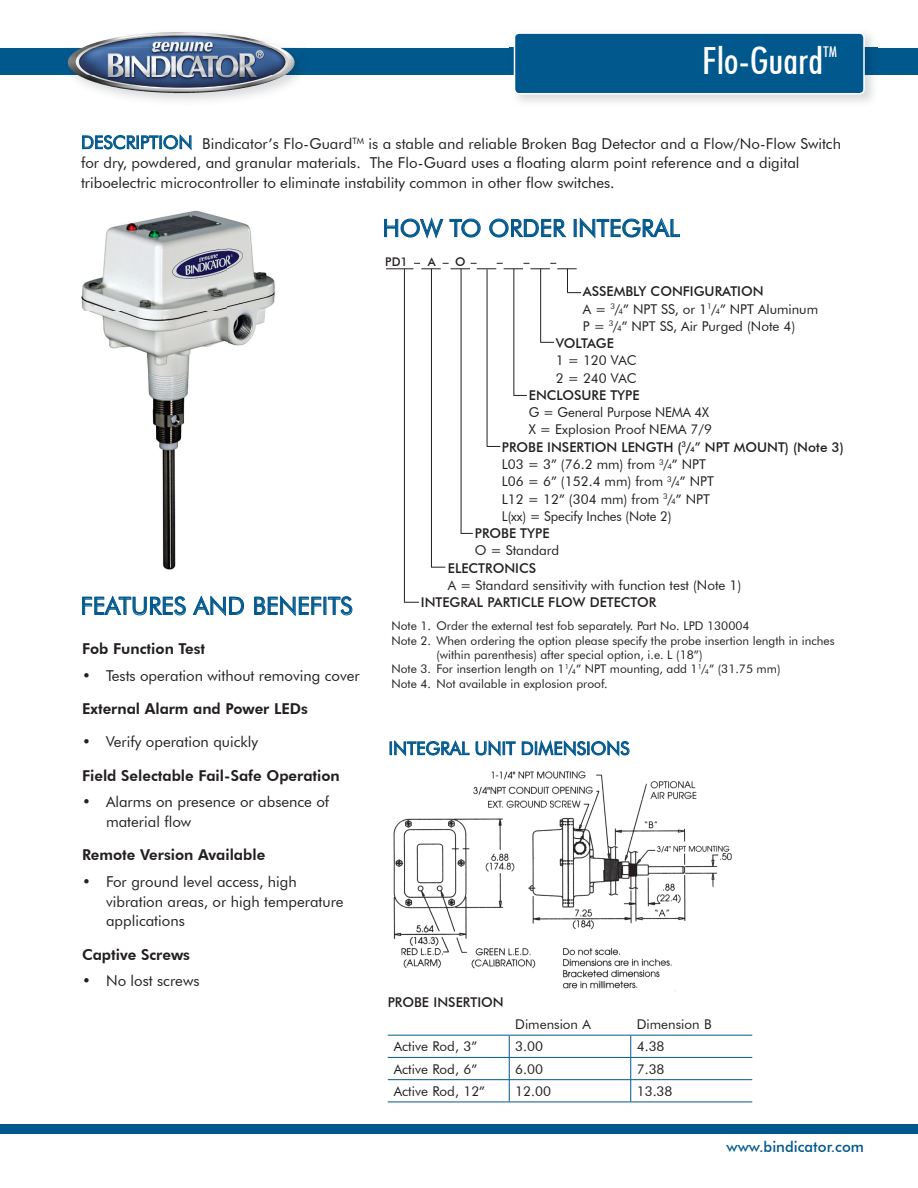
<style>
.page{position:relative;width:918px;height:1188px;background:#fff}
.page>*{position:absolute;margin:0;border:0;box-sizing:border-box;transform-origin:0 0}
.t1{font:500 condensed 37.5px "Futura BT";color:#fff}
.t2{font:24px "Futura BT";color:#01588d}
.t3{font:18px "Futura BT";color:#01588d}
.t4{font:15px/19.8px "Futura BT";color:#231f20}
.t5{font:800 15px "Futura BT";color:#231f20}
.t6{font:500 15px "Futura BT";color:#01588d}
.t7{font:500 condensed 14.85px "Futura BT";color:#fff}
.t8{font:13.5px/17.2px "Futura BT";color:#231f20}
.t9{font:500 13.5px "Futura BT";color:#231f20}
.t10{font:500 13.5px "Futura BT";letter-spacing:-.02em;color:#231f20}
.t11{font:12px "Futura BT";color:#231f20}
.t12{font:500 12px "Futura BT";color:#231f20}
.s1{font-size:18px;color:#01588d}
.s2{font-size:7.8px}
</style>
<div class="page">
<div style="left:0;top:48px;width:918px;height:27px;background:#01588d"></div>
<img style="left:64px;top:47px;width:243px;height:30px">
<img style="left:64px;top:48px;width:243px;height:27px">
<img style="left:82px;top:32px;width:199px;height:16px">
<img style="left:68px;top:48px;width:227px;height:27px">
<div style="left:0;top:1124px;width:918px;height:10px;background:#01588d"></div>
<img style="left:510px;top:34px;width:368px;height:68px">
<img style="left:510px;top:48px;width:368px;height:27px">
<div style="left:514px;top:33px;width:350px;height:61px;background:#01588d;border-radius:5px"></div>
<div style="left:514px;top:32px;width:351px;height:63px;border:2px solid #fff;border-radius:5px"></div>
<svg style="left:82px;top:134px;width:110px;height:17px"></svg>
<svg style="left:82px;top:595px;width:104px;height:21px"></svg>
<svg style="left:193px;top:595px;width:51px;height:22px"></svg>
<svg style="left:254px;top:595px;width:99px;height:22px"></svg>
<img style="left:81px;top:210px;width:194px;height:360px">
<img style="left:393px;top:771px;width:339px;height:220px">
<hr style="left:388px;top:1057px;width:121px;height:1px;background:#01588d">
<hr style="left:509px;top:1057px;width:122px;height:1px;background:#01588d">
<hr style="left:631px;top:1057px;width:121px;height:1px;background:#01588d">
<hr style="left:388px;top:1079px;width:121px;height:1px;background:#01588d">
<hr style="left:509px;top:1079px;width:122px;height:1px;background:#01588d">
<svg style="left:509px;top:1036px;width:1px;height:66px"></svg>
<hr style="left:631px;top:1079px;width:121px;height:1px;background:#01588d">
<svg style="left:630px;top:1036px;width:1px;height:66px"></svg>
<hr style="left:388px;top:1035px;width:121px;height:1px;background:#01588d">
<hr style="left:509px;top:1035px;width:122px;height:1px;background:#01588d">
<hr style="left:631px;top:1035px;width:121px;height:1px;background:#01588d">
<hr style="left:388px;top:1102px;width:121px;height:1px;background:#01588d">
<hr style="left:509px;top:1102px;width:122px;height:1px;background:#01588d">
<hr style="left:631px;top:1102px;width:121px;height:1px;background:#01588d">
<svg style="left:390px;top:739px;width:240px;height:18px"></svg>
<hr style="left:404px;top:269px;width:1px;height:333px;background:#231f20">
<svg style="left:404px;top:602px;width:15px;height:1px"></svg>
<hr style="left:431px;top:269px;width:1px;height:298px;background:#231f20">
<svg style="left:431px;top:567px;width:14px;height:1px"></svg>
<hr style="left:461px;top:269px;width:1px;height:264px;background:#231f20">
<svg style="left:461px;top:533px;width:12px;height:1px"></svg>
<hr style="left:487px;top:269px;width:1px;height:177px;background:#231f20">
<svg style="left:487px;top:446px;width:13px;height:1px"></svg>
<hr style="left:513px;top:269px;width:1px;height:126px;background:#231f20">
<svg style="left:513px;top:395px;width:14px;height:1px"></svg>
<hr style="left:540px;top:269px;width:1px;height:73px;background:#231f20">
<svg style="left:540px;top:342px;width:14px;height:1px"></svg>
<svg style="left:386px;top:263px;width:195px;height:30px"></svg>
<svg style="left:384px;top:217px;width:97px;height:22px"></svg>
<svg style="left:489px;top:218px;width:78px;height:20px"></svg>
<svg style="left:580px;top:217px;width:100px;height:22px"></svg>
<h1 class="t1" style="left:702px;top:38px;width:122px">Flo-Guard</h1>
<p class="t7" style="left:823px;top:42px;width:15px">TM</p>
<p class="t4" style="left:81px;top:133px;width:762px"><span class="s1">DESCRIPTION</span> Bindicator’s Flo-Guard<sup>TM</sup> is a stable and reliable Broken Bag Detector and a Flow/No-Flow Switch for dry, powdered, and granular materials. The Flo-Guard uses a floating alarm point reference and a digital triboelectric microcontroller to eliminate instability common in other flow switches.</p>
<h2 class="t2" style="left:382px;top:213px;width:299px">HOW TO ORDER INTEGRAL</h2>
<h2 class="t2" style="left:81px;top:591px;width:274px">FEATURES AND BENEFITS</h2>
<p class="t5" style="left:82px;top:640px;width:125px">Fob Function Test</p>
<p class="t4" style="left:82px;top:665px;width:279px">• Tests operation without removing cover</p>
<p class="t5" style="left:82px;top:699px;width:228px">External Alarm and Power LEDs</p>
<p class="t4" style="left:82px;top:732px;width:178px">• Verify operation quickly</p>
<p class="t5" style="left:82px;top:766px;width:259px">Field Selectable Fail-Safe Operation</p>
<p class="t4" style="left:106px;top:792px;width:225px;text-indent:-24px">• Alarms on presence or absence of material flow</p>
<p class="t5" style="left:82px;top:846px;width:185px">Remote Version Available</p>
<p class="t4" style="left:106px;top:871px;width:239px;text-indent:-24px">• For ground level access, high vibration areas, or high temperature applications</p>
<p class="t5" style="left:82px;top:945px;width:110px">Captive Screws</p>
<p class="t4" style="left:82px;top:971px;width:119px">• No lost screws</p>
<p class="t12" style="left:385px;top:255px;width:24px">PD1</p>
<p class="t12" style="left:428px;top:255px;width:9px">A</p>
<p class="t12" style="left:455px;top:255px;width:12px">O</p>
<p class="t9" style="left:583px;top:283px;width:182px">ASSEMBLY CONFIGURATION</p>
<p class="t8" style="left:583px;top:300px;width:237px">A = <sup>3</sup>/<span class="s2">4</span>” NPT SS, or 1<sup>1</sup>/<span class="s2">4</span>” NPT Aluminum</p>
<p class="t8" style="left:583px;top:317px;width:214px">P = <sup>3</sup>/<span class="s2">4</span>” NPT SS, Air Purged (Note 4)</p>
<p class="t10" style="left:556px;top:335px;width:60px">VOLTAGE</p>
<p class="t8" style="left:556px;top:352px;width:82px">1 = 120 VAC<br>2 = 240 VAC</p>
<p class="t9" style="left:529px;top:387px;width:112px">ENCLOSURE TYPE</p>
<p class="t8" style="left:529px;top:404px;width:182px">G = General Purpose NEMA 4X</p>
<p class="t8" style="left:529px;top:421px;width:185px">X = Explosion Proof NEMA 7/9</p>
<p class="t9" style="left:502px;top:439px;width:344px">PROBE INSERTION LENGTH (<sup>3</sup>/<span class="s2">4</span>” NPT MOUNT) (Note 3)</p>
<p class="t8" style="left:502px;top:456px;width:206px">L03 = 3” (76.2 mm) from <sup>3</sup>/<span class="s2">4</span>” NPT</p>
<p class="t8" style="left:502px;top:473px;width:214px">L06 = 6” (152.4 mm) from <sup>3</sup>/<span class="s2">4</span>” NPT</p>
<p class="t8" style="left:502px;top:490px;width:210px">L12 = 12” (304 mm) from <sup>3</sup>/<span class="s2">4</span>” NPT</p>
<p class="t8" style="left:502px;top:507px;width:171px">L(xx) = Specify Inches (Note 2)</p>
<p class="t9" style="left:475px;top:525px;width:76px">PROBE TYPE</p>
<p class="t8" style="left:475px;top:542px;width:86px">O = Standard</p>
<p class="t9" style="left:448px;top:560px;width:90px">ELECTRONICS</p>
<p class="t8" style="left:448px;top:576px;width:295px">A = Standard sensitivity with function test (Note 1)</p>
<p class="t9" style="left:421px;top:594px;width:237px">INTEGRAL PARTICLE FLOW DETECTOR</p>
<p class="t11" style="left:392px;top:619px;width:360px">Note 1. Order the external test fob separately. Part No. LPD 130004</p>
<p class="t11" style="left:392px;top:633px;width:445px">Note 2. When ordering the option please specify the probe insertion length in inches</p>
<p class="t11" style="left:436px;top:647px;width:268px">(within parenthesis) after special option, i.e. L (18”)</p>
<p class="t11" style="left:392px;top:662px;width:390px">Note 3. For insertion length on 1<sup>1</sup>/<sub>4</sub>” NPT mounting, add 1<sup>1</sup>/<sub>4</sub>” (31.75 mm)</p>
<p class="t11" style="left:392px;top:676px;width:218px">Note 4. Not available in explosion proof.</p>
<p class="t3" style="left:388px;top:737px;width:243px">INTEGRAL UNIT DIMENSIONS</p>
<p class="t9" style="left:388px;top:994px;width:117px">PROBE INSERTION</p>
<p class="t8" style="left:515px;top:1016px;width:77px">Dimension A</p>
<p class="t8" style="left:637px;top:1016px;width:76px">Dimension B</p>
<p class="t8" style="left:394px;top:1038px;width:85px">Active Rod, 3”</p>
<p class="t8" style="left:515px;top:1038px;width:29px">3.00</p>
<p class="t8" style="left:637px;top:1038px;width:29px">4.38</p>
<p class="t8" style="left:394px;top:1060px;width:85px">Active Rod, 6”</p>
<p class="t8" style="left:515px;top:1060px;width:29px">6.00</p>
<p class="t8" style="left:637px;top:1060px;width:29px">7.38</p>
<p class="t8" style="left:394px;top:1082px;width:93px">Active Rod, 12”</p>
<p class="t8" style="left:515px;top:1082px;width:37px">12.00</p>
<p class="t8" style="left:637px;top:1082px;width:37px">13.38</p>
<p class="t6" style="left:726px;top:1137px;width:139px">www.bindicator.com</p>
</div>
